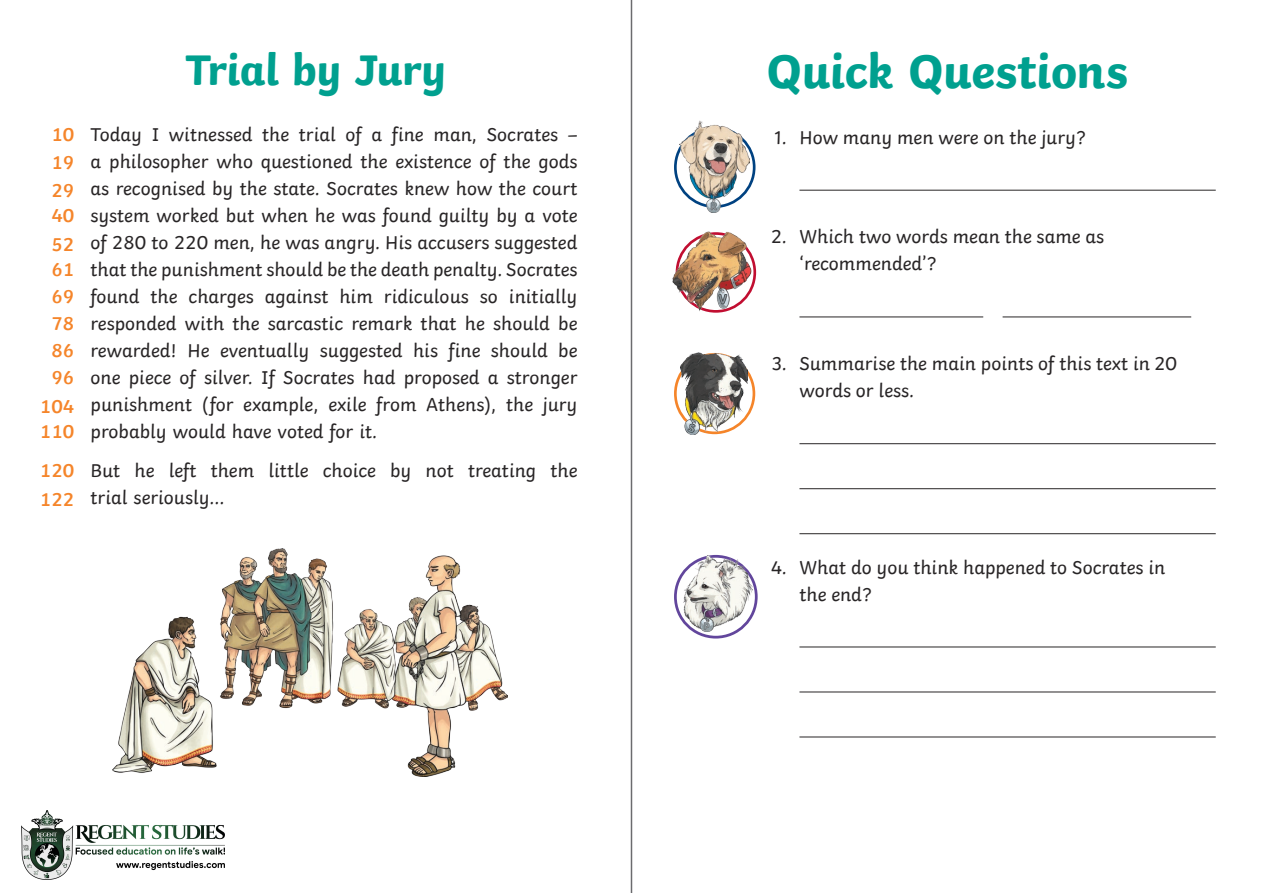
<style>
.page{position:relative;width:1263px;height:893px;background:#fff}
.page>*{position:absolute;margin:0;border:0;box-sizing:border-box;transform-origin:0 0}
.Heading_1{font:700 49.5px "Twinkl";letter-spacing:-.01em;color:#00a08f}
.Heading_1-2{font:700 45px "Twinkl";letter-spacing:-.01em;color:#00a08f}
.KS2_Body_Copy{font:19.5px/27px "Twinkl";color:#282526}
.KS1_Body_Copy{font:600 19.5px/27px "Twinkl";color:#f5852a}
</style>
<div class="page">
<hr style="left:631px;top:0;width:1px;height:893px;background:#6b6b6e">
<hr style="left:799px;top:190px;width:417px;height:1px;background:#282526">
<hr style="left:799px;top:316px;width:184px;height:1px;background:#282526">
<hr style="left:1002px;top:316px;width:189px;height:1px;background:#282526">
<hr style="left:799px;top:443px;width:417px;height:1px;background:#282526">
<hr style="left:799px;top:488px;width:417px;height:1px;background:#282526">
<hr style="left:799px;top:533px;width:417px;height:1px;background:#282526">
<hr style="left:799px;top:646px;width:417px;height:1px;background:#282526">
<hr style="left:799px;top:691px;width:417px;height:1px;background:#282526">
<hr style="left:799px;top:736px;width:417px;height:1px;background:#282526">
<img style="left:672px;top:231px;width:82px;height:81px">
<svg style="left:675px;top:128px;width:79px;height:79px"></svg>
<div style="left:674px;top:126px;width:81px;height:82px;border:3px solid #004281;border-radius:50%"></div>
<img style="left:680px;top:120px;width:69px;height:92px">
<svg style="left:675px;top:354px;width:79px;height:79px"></svg>
<div style="left:674px;top:353px;width:81px;height:81px;border:3px solid #f5852a;border-radius:50%"></div>
<img style="left:680px;top:353px;width:68px;height:81px">
<svg style="left:675px;top:556px;width:81px;height:81px"></svg>
<div style="left:674px;top:555px;width:84px;height:83px;border:3px solid #62469c;border-radius:50%"></div>
<img style="left:683px;top:556px;width:70px;height:75px">
<img style="left:113px;top:549px;width:394px;height:227px">
<img style="left:22px;top:810px;width:202px;height:69px">
<p class="KS1_Body_Copy" style="left:51px;top:119px;width:25px">10</p>
<p class="KS1_Body_Copy" style="left:51px;top:147px;width:25px">19</p>
<p class="KS1_Body_Copy" style="left:51px;top:176px;width:25px;line-height:25.5px">29<br>40</p>
<p class="KS1_Body_Copy" style="left:40px;top:229px;width:36px;text-align:center">52<br>61<br>69<br>78<br>86<br>96<br>104</p>
<p class="KS1_Body_Copy" style="left:40px;top:410px;width:36px;line-height:39px">110<br>120</p>
<p class="KS1_Body_Copy" style="left:40px;top:484px;width:36px">122</p>
<p class="Heading_1-2" style="left:185px;top:33px;width:262px">Trial by Jury</p>
<p class="Heading_1" style="left:766px;top:31px;width:363px">Quick Questions</p>
<p class="KS2_Body_Copy" style="left:91px;top:119px;width:488px;text-align:justify">Today I witnessed the trial of a fine man, Socrates – a philosopher who questioned the existence of the gods as recognised by the state. Socrates knew how the court system worked but when he was found guilty by a vote of 280 to 220 men, he was angry. His accusers suggested that the punishment should be the death penalty. Socrates found the charges against him ridiculous so initially responded with the sarcastic remark that he should be rewarded! He eventually suggested his fine should be one piece of silver. If Socrates had proposed a stronger punishment (for example, exile from Athens), the jury probably would have voted for it.</p>
<p class="KS2_Body_Copy" style="left:91px;top:455px;width:488px">But he left them little choice by not treating the trial seriously…</p>
<p class="KS2_Body_Copy" style="left:775px;top:122px;width:312px">1. How many men were on the jury?</p>
<p class="KS2_Body_Copy" style="left:799px;top:222px;width:306px;text-indent:-28px">2. Which two words mean the same as ‘recommended’?</p>
<p class="KS2_Body_Copy" style="left:799px;top:348px;width:379px;text-indent:-27px">3. Summarise the main points of this text in 20 words or less.</p>
<p class="KS2_Body_Copy" style="left:799px;top:552px;width:367px;text-indent:-28px">4. What do you think happened to Socrates in the end?</p>
</div>
